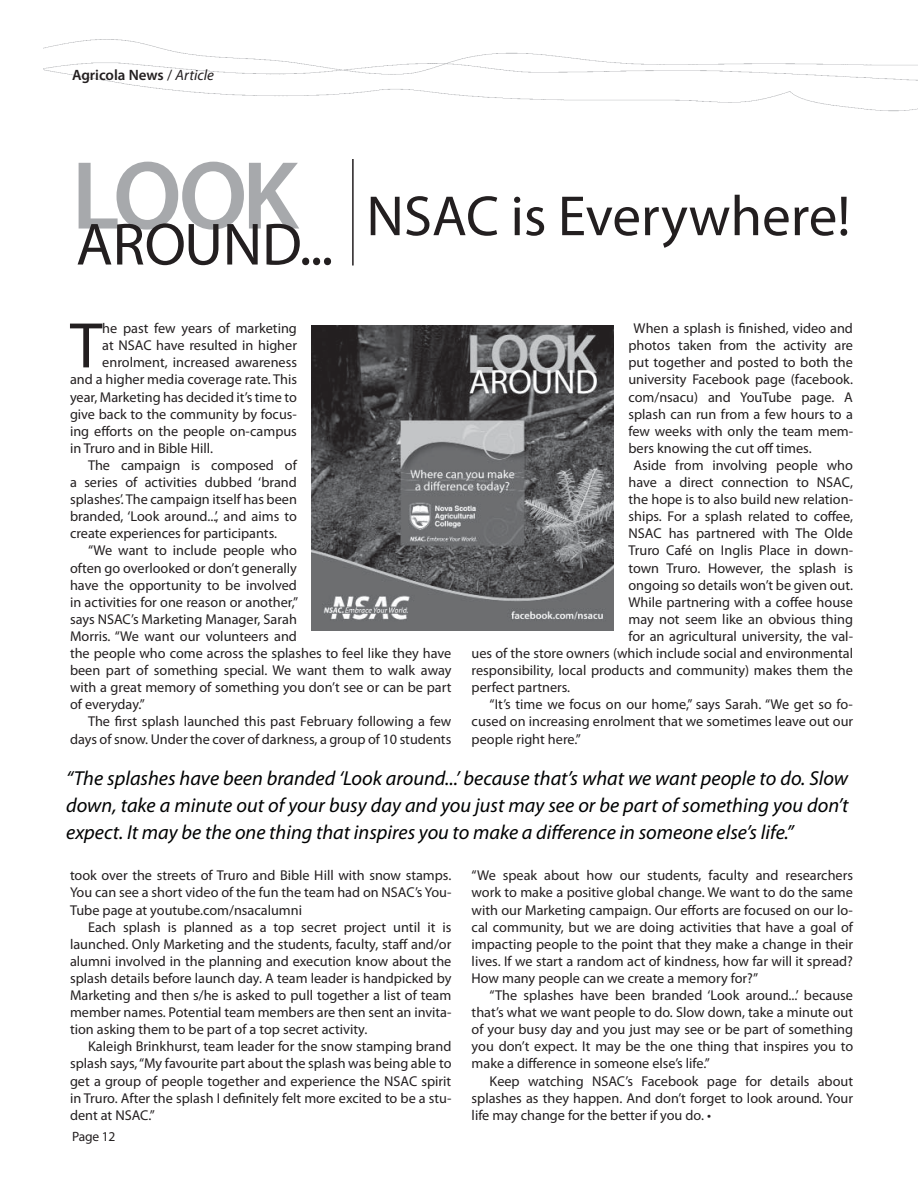
<style>
.page{position:relative;width:918px;height:1188px;background:#fff}
.page>*{position:absolute;margin:0;border:0;box-sizing:border-box;transform-origin:0 0}
.t1{font:64.95px "Myriad Pro";color:#231f20}
.t2{font:60px "Myriad Pro";letter-spacing:-.005em;color:#231f20}
.t3{font:57px "Myriad Pro";color:#231f20}
.t4{font:italic 20.25px/27px "Myriad Pro";color:#010202;text-align:justify}
.t5{font:600 15px "Myriad Pro";color:#231f20}
.t6{font:14.25px/17.1px "Myriad Pro";color:#231f20;text-align:justify}
.t7{font:13.5px "Myriad Pro";letter-spacing:-.01em;color:#231f20}
.s1{font-weight:400}
.s2{font-weight:400;font-style:italic}
.s3{font-weight:600;font-size:97.5px;color:#a7a9ac}
</style>
<div class="page">
<img style="left:44px;top:40px;width:874px;height:72px">
<img style="left:312px;top:325px;width:302px;height:306px">
<hr style="left:352px;top:159px;width:2px;height:107px;background:#231f20">
<p class="t5" style="left:72px;top:69px;width:144px">Agricola News <span class="s1">/</span> <span class="s2">Article</span></p>
<h3 class="t3" style="left:72px;top:194px;width:780px"><span class="s3">LOOK</span> NSAC is Everywhere!</h3>
<h2 class="t2" style="left:76px;top:222px;width:259px">AROUND...</h2>
<h1 class="t1" style="left:70px;top:321px;width:34px">T</h1>
<p class="t6" style="left:102px;top:321px;width:196px">he past few years of marketing</p>
<p class="t6" style="left:102px;top:338px;width:196px">at NSAC have resulted in higher</p>
<p class="t6" style="left:102px;top:355px;width:196px">enrolment, increased awareness</p>
<p class="t6" style="left:70px;top:372px;width:229px">and a higher media coverage rate. This</p>
<p class="t6" style="left:70px;top:389px;width:228px">year, Marketing has decided it’s time to</p>
<p class="t6" style="left:70px;top:406px;width:228px">give back to the community by focus-</p>
<p class="t6" style="left:70px;top:423px;width:228px">ing efforts on the people on-campus</p>
<p class="t6" style="left:70px;top:440px;width:145px">in Truro and in Bible Hill.</p>
<p class="t6" style="left:88px;top:458px;width:210px">The campaign is composed of</p>
<p class="t6" style="left:70px;top:475px;width:228px">a series of activities dubbed ‘brand</p>
<p class="t6" style="left:70px;top:492px;width:228px">splashes’. The campaign itself has been</p>
<p class="t6" style="left:70px;top:509px;width:229px">branded, ‘Look around...’, and aims to</p>
<p class="t6" style="left:70px;top:526px;width:209px">create experiences for participants.</p>
<p class="t6" style="left:88px;top:543px;width:211px">“We want to include people who</p>
<p class="t6" style="left:70px;top:560px;width:228px">often go overlooked or don’t generally</p>
<p class="t6" style="left:70px;top:577px;width:228px">have the opportunity to be involved</p>
<p class="t6" style="left:70px;top:594px;width:230px">in activities for one reason or another,”</p>
<p class="t6" style="left:70px;top:611px;width:228px">says NSAC’s Marketing Manager, Sarah</p>
<p class="t6" style="left:70px;top:629px;width:228px">Morris. “We want our volunteers and</p>
<p class="t6" style="left:70px;top:646px;width:383px">the people who come across the splashes to feel like they have</p>
<p class="t6" style="left:70px;top:663px;width:383px">been part of something special. We want them to walk away</p>
<p class="t6" style="left:70px;top:680px;width:383px">with a great memory of something you don’t see or can be part</p>
<p class="t6" style="left:70px;top:697px;width:76px">of everyday.”</p>
<p class="t6" style="left:88px;top:714px;width:365px">The first splash launched this past February following a few</p>
<p class="t6" style="left:70px;top:731px;width:383px">days of snow. Under the cover of darkness, a group of 10 students</p>
<p class="t6" style="left:634px;top:321px;width:221px">When a splash is finished, video and</p>
<p class="t6" style="left:628px;top:338px;width:226px">photos taken from the activity are</p>
<p class="t6" style="left:628px;top:355px;width:226px">put together and posted to both the</p>
<p class="t6" style="left:628px;top:372px;width:226px">university Facebook page (facebook.</p>
<p class="t6" style="left:628px;top:389px;width:226px">com/nsacu) and YouTube page. A</p>
<p class="t6" style="left:628px;top:406px;width:226px">splash can run from a few hours to a</p>
<p class="t6" style="left:628px;top:423px;width:226px">few weeks with only the team mem-</p>
<p class="t6" style="left:628px;top:440px;width:185px">bers knowing the cut off times.</p>
<p class="t6" style="left:634px;top:458px;width:221px">Aside from involving people who</p>
<p class="t6" style="left:628px;top:475px;width:226px">have a direct connection to NSAC,</p>
<p class="t6" style="left:628px;top:492px;width:226px">the hope is to also build new relation-</p>
<p class="t6" style="left:628px;top:509px;width:226px">ships. For a splash related to coffee,</p>
<p class="t6" style="left:628px;top:526px;width:226px">NSAC has partnered with The Olde</p>
<p class="t6" style="left:628px;top:543px;width:226px">Truro Café on Inglis Place in down-</p>
<p class="t6" style="left:628px;top:560px;width:226px">town Truro. However, the splash is</p>
<p class="t6" style="left:628px;top:577px;width:226px">ongoing so details won’t be given out.</p>
<p class="t6" style="left:628px;top:594px;width:226px">While partnering with a coffee house</p>
<p class="t6" style="left:628px;top:611px;width:226px">may not seem like an obvious thing</p>
<p class="t6" style="left:628px;top:629px;width:226px">for an agricultural university, the val-</p>
<p class="t6" style="left:472px;top:646px;width:383px">ues of the store owners (which include social and environmental</p>
<p class="t6" style="left:472px;top:663px;width:383px">responsibility, local products and community) makes them the</p>
<p class="t6" style="left:472px;top:680px;width:100px">perfect partners.</p>
<p class="t6" style="left:490px;top:697px;width:365px">“It’s time we focus on our home,” says Sarah. “We get so fo-</p>
<p class="t6" style="left:472px;top:714px;width:383px">cused on increasing enrolment that we sometimes leave out our</p>
<p class="t6" style="left:472px;top:731px;width:111px">people right here.”</p>
<p class="t4" style="left:66px;top:766px;width:784px">“The splashes have been branded ‘Look around...’ because that’s what we want people to do. Slow down, take a minute out of your busy day and you just may see or be part of something you don’t expect. It may be the one thing that inspires you to make a difference in someone else’s life.”</p>
<p class="t6" style="left:70px;top:868px;width:383px">took over the streets of Truro and Bible Hill with snow stamps.<br>You can see a short video of the fun the team had on NSAC’s You-Tube page at youtube.com/nsacalumni</p>
<p class="t6" style="left:70px;top:919px;width:383px;text-indent:18px">Each splash is planned as a top secret project until it is launched. Only Marketing and the students, faculty, staff and/or alumni involved in the planning and execution know about the splash details before launch day. A team leader is handpicked by Marketing and then s/he is asked to pull together a list of team member names. Potential team members are then sent an invita&shy;tion asking them to be part of a top secret activity.</p>
<p class="t6" style="left:70px;top:1039px;width:383px;text-indent:18px">Kaleigh Brinkhurst, team leader for the snow stamping brand splash says, “My favourite part about the splash was being able to get a group of people together and experience the NSAC spirit in Truro. After the splash I definitely felt more excited to be a stu&shy;dent at NSAC.”</p>
<p class="t7" style="left:72px;top:1131px;width:45px">Page 12</p>
<p class="t6" style="left:472px;top:868px;width:383px">“We speak about how our students, faculty and researchers work to make a positive global change. We want to do the same with our Marketing campaign. Our efforts are focused on our lo&shy;cal community, but we are doing activities that have a goal of impacting people to the point that they make a change in their lives. If we start a random act of kindness, how far will it spread?<br>How many people can we create a memory for?”</p>
<p class="t6" style="left:472px;top:988px;width:383px;text-indent:18px">“The splashes have been branded ‘Look around...’ because that’s what we want people to do. Slow down, take a minute out of your busy day and you just may see or be part of something you don’t expect. It may be the one thing that inspires you to make a difference in someone else’s life.”</p>
<p class="t6" style="left:472px;top:1073px;width:383px;text-indent:18px">Keep watching NSAC’s Facebook page for details about splashes as they happen. And don’t forget to look around. Your life may change for the better if you do. •</p>
</div>
